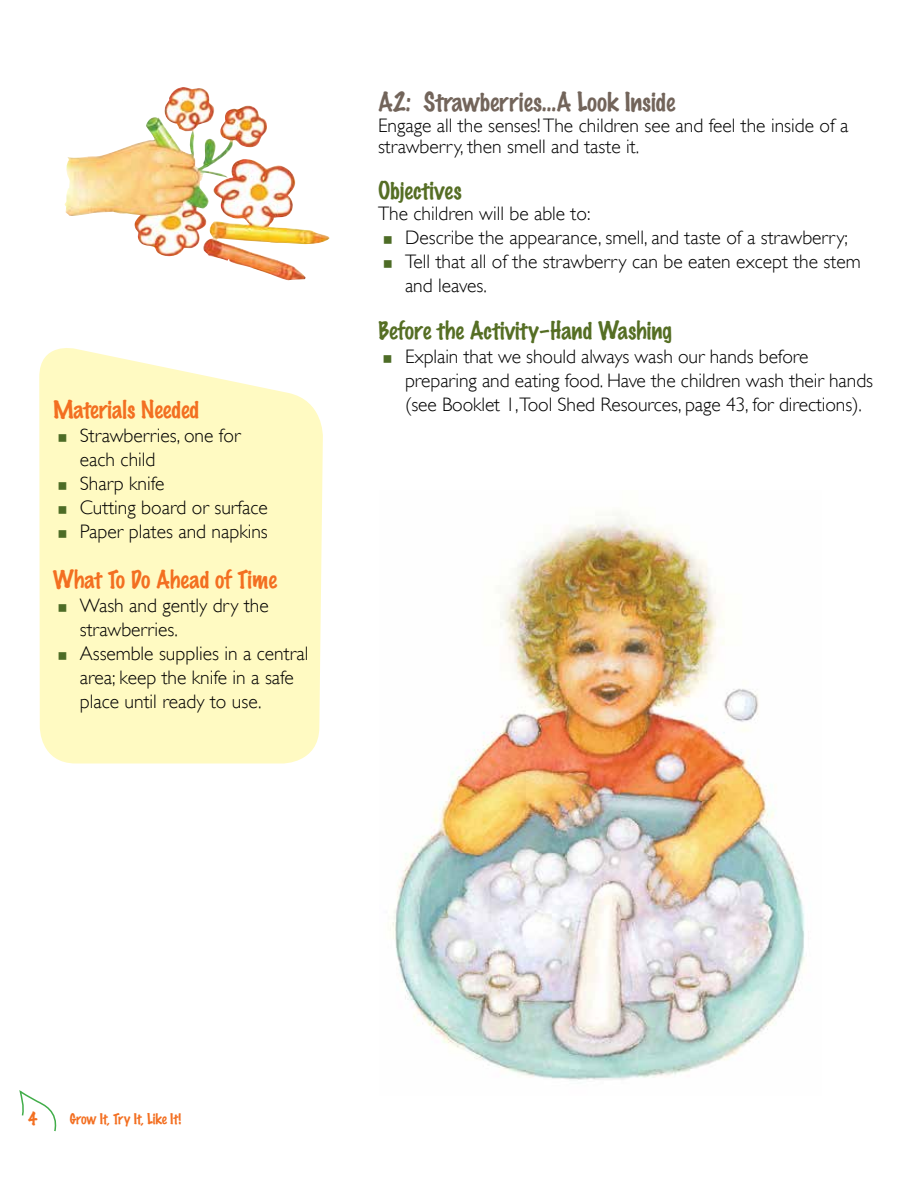
<style>
.page{position:relative;width:918px;height:1188px;background:#fff}
.page>*{position:absolute;margin:0;border:0;box-sizing:border-box;transform-origin:0 0}
.t1{font:100 24px "Marker Felt";color:#72645a}
.t2{font:100 22.5px "Marker Felt";color:#556e24}
.t3{font:100 22.5px "Marker Felt";color:#f36f21}
.t4{font:300 19.5px/24px "Gill Sans";color:#000}
.t5{font:100 16.5px "Marker Felt";color:#f36f21}
.t6{font:100 13.5px "Marker Felt";color:#f36f21}
</style>
<div class="page">
<svg style="left:19px;top:1092px;width:38px;height:40px"></svg>
<svg style="left:39px;top:348px;width:284px;height:415px;background:#fffac6"></svg>
<img style="left:64px;top:87px;width:204px;height:172px">
<img style="left:390px;top:512px;width:415px;height:568px">
<svg style="left:59px;top:434px;width:7px;height:8px"></svg>
<svg style="left:59px;top:482px;width:7px;height:8px"></svg>
<svg style="left:59px;top:506px;width:7px;height:8px"></svg>
<svg style="left:59px;top:530px;width:7px;height:8px"></svg>
<svg style="left:59px;top:604px;width:7px;height:7px"></svg>
<svg style="left:59px;top:652px;width:7px;height:7px"></svg>
<p class="t1" style="left:378px;top:90px;width:299px">A2: Strawberries…A Look Inside</p>
<p class="t4" style="left:378px;top:115px;width:472px;line-height:21px">Engage all the senses! The children see and feel the inside of a strawberry, then smell and taste it.</p>
<p class="t2" style="left:378px;top:180px;width:85px">Objectives</p>
<p class="t4" style="left:405px;top:202px;width:457px;text-indent:-27px">The children will be able to:<br>Describe the appearance, smell, and taste of a strawberry; Tell that all of the strawberry can be eaten except the stem and leaves.</p>
<p class="t2" style="left:378px;top:319px;width:296px">Before the Activity–Hand Washing</p>
<p class="t4" style="left:405px;top:344px;width:470px">Explain that we should always wash our hands before preparing and eating food. Have the children wash their hands</p>
<p class="t3" style="left:53px;top:399px;width:148px">Materials Needed</p>
<p class="t4" style="left:405px;top:392px;width:459px">(see Booklet 1,Tool Shed Resources, page 43, for directions).</p>
<p class="t4" style="left:80px;top:424px;width:190px">Strawberries, one for each child<br>Sharp knife<br>Cutting board or surface<br>Paper plates and napkins</p>
<p class="t3" style="left:53px;top:568px;width:226px">What To Do Ahead of Time</p>
<p class="t4" style="left:80px;top:593px;width:230px">Wash and gently dry the strawberries.<br>Assemble supplies in a central area; keep the knife in a safe place until ready to use.</p>
<p class="t5" style="left:28px;top:1111px;width:11px">4</p>
<p class="t6" style="left:70px;top:1112px;width:113px">Grow It, Try It, Like It!</p>
</div>
